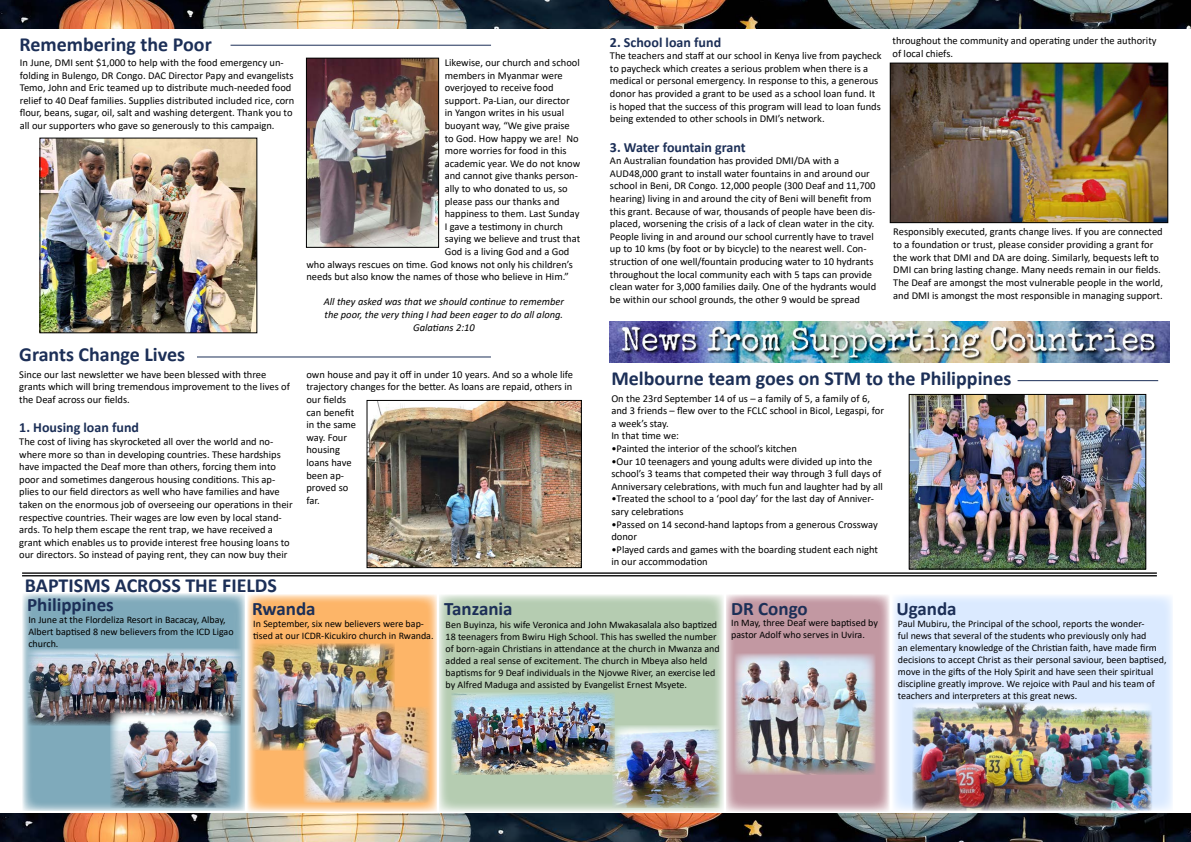
<style>
.page{position:relative;width:1191px;height:842px;background:#fff}
.page>*{position:absolute;margin:0;border:0;box-sizing:border-box;transform-origin:0 0}
.t1{font:700 20px "Calibri";color:#1c2f57}
.t2{font:700 19px "Calibri";color:#1c2f57}
.t3{font:700 14px "Calibri";color:#1c2f57}
.t4{font:10.5px/12.6px "Calibri";color:#000}
.t5{font:italic 10.5px/12.6px "Calibri";color:#000;text-align:center}
.t6{font:10px/12px "Calibri";color:#000}
</style>
<div class="page">
<img style="left:0;top:0;width:1191px;height:29px">
<img style="left:0;top:813px;width:1190px;height:29px">
<hr style="left:230px;top:45px;width:261px;height:1px;background:#1c2f57">
<hr style="left:22px;top:575px;width:1134px;height:1px;background:#000">
<hr style="left:22px;top:572px;width:1134px;height:2px;background:#000">
<svg style="left:23px;top:593px;width:222px;height:218px;background:#8cb2c1"></svg>
<img style="left:27px;top:648px;width:214px;height:77px">
<img style="left:111px;top:709px;width:119px;height:98px">
<svg style="left:247px;top:594px;width:190px;height:217px;background:#fdbe7c"></svg>
<img style="left:252px;top:643px;width:142px;height:107px">
<img style="left:303px;top:706px;width:126px;height:97px">
<svg style="left:439px;top:594px;width:284px;height:217px;background:#bacfb6"></svg>
<div style="left:892px;top:594px;width:281px;height:217px;background:#dbeaff"></div>
<svg style="left:726px;top:594px;width:163px;height:217px;background:#c9a4ad"></svg>
<img style="left:612px;top:725px;width:107px;height:83px">
<img style="left:451px;top:692px;width:164px;height:83px">
<img style="left:734px;top:653px;width:141px;height:122px">
<img style="left:913px;top:703px;width:239px;height:108px">
<img style="left:41px;top:140px;width:214px;height:191px">
<div style="left:39px;top:138px;width:218px;height:195px;border:1px solid #000"></div>
<img style="left:308px;top:60px;width:129px;height:186px">
<div style="left:306px;top:58px;width:133px;height:190px;border:1px solid #000"></div>
<hr style="left:197px;top:356px;width:294px;height:1px;background:#1c2f57">
<img style="left:368px;top:402px;width:212px;height:164px">
<div style="left:366px;top:400px;width:216px;height:168px;border:1px solid #000"></div>
<img style="left:891px;top:65px;width:275px;height:156px">
<div style="left:889px;top:63px;width:279px;height:160px;border:1px solid #000"></div>
<img style="left:610px;top:321px;width:559px;height:42px">
<hr style="left:1017px;top:380px;width:141px;height:1px;background:#1c2f57">
<img style="left:910px;top:396px;width:234px;height:171px">
<div style="left:908px;top:394px;width:238px;height:175px;border:1px solid #000"></div>
<h1 class="t1" style="left:19px;top:30px;width:194px">Remembering the Poor</h1>
<p class="t4" style="left:20px;top:56px;width:276px">In June, DMI sent $1,000 to help with the food emergency un&shy;folding in Bulengo, DR Congo. DAC Director Papy and evangelists Temo, John and Eric teamed up to distribute much-needed food relief to 40 Deaf families. Supplies distributed included rice, corn flour, beans, sugar, oil, salt and washing detergent. Thank you to all our supporters who gave so generously to this campaign.</p>
<h1 class="t1" style="left:19px;top:340px;width:167px">Grants Change Lives</h1>
<p class="t4" style="left:19px;top:368px;width:272px">Since our last newsletter we have been blessed with three grants which will bring tremendous improvement to the lives of the Deaf across our fields.</p>
<h3 class="t3" style="left:19px;top:418px;width:121px">1. Housing loan fund</h3>
<p class="t4" style="left:19px;top:435px;width:275px">The cost of living has skyrocketed all over the world and no&shy;where more so than in developing countries. These hardships have impacted the Deaf more than others, forcing them into poor and sometimes dangerous housing conditions. This ap&shy;plies to our field directors as well who have families and have taken on the enormous job of overseeing our operations in their respective countries. Their wages are low even by local stand&shy;ards. To help them escape the rent trap, we have received a grant which enables us to provide interest free housing loans to our directors. So instead of paying rent, they can now buy their</p>
<p class="t4" style="left:445px;top:56px;width:137px">Likewise, our church and school</p>
<p class="t4" style="left:445px;top:69px;width:119px">members in Myanmar were</p>
<p class="t4" style="left:445px;top:81px;width:110px">overjoyed to receive food</p>
<p class="t4" style="left:445px;top:94px;width:127px">support. Pa-Lian, our director</p>
<p class="t4" style="left:445px;top:106px;width:121px">in Yangon writes in his usual</p>
<p class="t4" style="left:445px;top:119px;width:126px">buoyant way, “We give praise</p>
<p class="t4" style="left:445px;top:132px;width:135px">to God. How happy we are! No</p>
<p class="t4" style="left:445px;top:144px;width:123px">more worries for food in this</p>
<p class="t4" style="left:445px;top:157px;width:137px">academic year. We do not know</p>
<p class="t4" style="left:445px;top:169px;width:135px">and cannot give thanks person-</p>
<p class="t4" style="left:445px;top:182px;width:124px">ally to who donated to us, so</p>
<p class="t4" style="left:445px;top:195px;width:116px">please pass our thanks and</p>
<p class="t4" style="left:445px;top:207px;width:136px">happiness to them. Last Sunday</p>
<p class="t4" style="left:445px;top:220px;width:120px">I gave a testimony in church</p>
<p class="t4" style="left:445px;top:232px;width:137px">saying we believe and trust that</p>
<p class="t4" style="left:445px;top:245px;width:126px">God is a living God and a God</p>
<p class="t4" style="left:306px;top:258px;width:268px">who always rescues on time. God knows not only his children’s</p>
<p class="t4" style="left:306px;top:270px;width:264px">needs but also know the names of those who believe in Him.”</p>
<p class="t5" style="left:324px;top:295px;width:242px">All they asked was that we should continue to remember the poor, the very thing I had been eager to do all along.<br>Galatians 2:10</p>
<p class="t4" style="left:306px;top:368px;width:268px">own house and pay it off in under 10 years. And so a whole life trajectory changes for the better. As loans are repaid, others in our fields<br>can benefit<br>in the same<br>way. Four<br>housing<br>loans have<br>been ap-<br>proved so<br>far.</p>
<h3 class="t3" style="left:610px;top:32px;width:113px">2. School loan fund</h3>
<p class="t4" style="left:610px;top:49px;width:273px">The teachers and staff at our school in Kenya live from paycheck to paycheck which creates a serious problem when there is a medical or personal emergency. In response to this, a generous donor has provided a grant to be used as a school loan fund. It is hoped that the success of this program will lead to loan funds being extended to other schools in DMI’s network.</p>
<h3 class="t3" style="left:610px;top:137px;width:137px">3. Water fountain grant</h3>
<p class="t4" style="left:610px;top:154px;width:268px">An Australian foundation has provided DMI/DA with a AUD48,000 grant to install water fountains in and around our school in Beni, DR Congo. 12,000 people (300 Deaf and 11,700 hearing) living in and around the city of Beni will benefit from this grant. Because of war, thousands of people have been dis&shy;placed, worsening the crisis of a lack of clean water in the city.<br>People living in and around our school currently have to travel up to 10 kms (by foot or by bicycle) to the nearest well. Con&shy;struction of one well/fountain producing water to 10 hydrants throughout the local community each with 5 taps can provide clean water for 3,000 families daily. One of the hydrants would be within our school grounds, the other 9 would be spread</p>
<p class="t4" style="left:892px;top:34px;width:266px">throughout the community and operating under the authority of local chiefs.</p>
<p class="t4" style="left:893px;top:225px;width:271px">Responsibly executed, grants change lives. If you are connected to a foundation or trust, please consider providing a grant for the work that DMI and DA are doing. Similarly, bequests left to DMI can bring lasting change. Many needs remain in our fields.<br>The Deaf are amongst the most vulnerable people in the world, and DMI is amongst the most responsible in managing support.</p>
<h1 class="t1" style="left:611px;top:364px;width:401px">Melbourne team goes on STM to the Philippines</h1>
<p class="t4" style="left:611px;top:392px;width:274px">On the 23rd September 14 of us – a family of 5, a family of 6, and 3 friends – flew over to the FCLC school in Bicol, Legaspi, for a week’s stay.<br>In that time we:</p>
<p class="t4" style="left:611px;top:442px;width:187px">•Painted the interior of the school’s kitchen</p>
<p class="t4" style="left:611px;top:455px;width:273px">•Our 10 teenagers and young adults were divided up into the school’s 3 teams that competed their way through 3 full days of<br>Anniversary celebrations, with much fun and laughter had by all</p>
<p class="t4" style="left:611px;top:492px;width:264px">•Treated the school to a ‘pool day’ for the last day of Anniver&shy;sary celebrations</p>
<p class="t4" style="left:611px;top:518px;width:268px">•Passed on 14 second-hand laptops from a generous Crossway donor</p>
<p class="t4" style="left:611px;top:543px;width:268px">•Played cards and games with the boarding student each night in our accommodation</p>
<h1 class="t1" style="left:25px;top:571px;width:253px">BAPTISMS ACROSS THE FIELDS</h1>
<h2 class="t2" style="left:27px;top:591px;width:88px">Philippines</h2>
<p class="t6" style="left:28px;top:613px;width:207px">In June at the Flordeliza Resort in Bacacay, Albay,<br>Albert baptised 8 new believers from the ICD Ligao church.</p>
<h2 class="t2" style="left:252px;top:595px;width:65px">Rwanda</h2>
<p class="t6" style="left:253px;top:617px;width:182px">In September, six new believers were bap&shy;tised at our ICDR-Kicukiro church in Rwanda.</p>
<h2 class="t2" style="left:444px;top:595px;width:70px">Tanzania</h2>
<p class="t6" style="left:445px;top:618px;width:276px">Ben Buyinza, his wife Veronica and John Mwakasalala also baptized 18 teenagers from Bwiru High School. This has swelled the number of born-again Christians in attendance at the church in Mwanza and added a real sense of excitement. The church in Mbeya also held baptisms for 9 Deaf individuals in the Njovwe River, an exercise led by Alfred Maduga and assisted by Evangelist Ernest Msyete.</p>
<h2 class="t2" style="left:731px;top:595px;width:78px">DR Congo</h2>
<p class="t6" style="left:731px;top:617px;width:148px">In May, three Deaf were baptised by pastor Adolf who serves in Uvira.</p>
<h2 class="t2" style="left:896px;top:595px;width:62px">Uganda</h2>
<p class="t6" style="left:897px;top:618px;width:270px">Paul Mubiru, the Principal of the school, reports the wonder-<br>ful news that several of the students who previously only had<br>an elementary knowledge of the Christian faith, have made firm decisions to accept Christ as their personal saviour, been baptised, move in the gifts of the Holy Spirit and have seen their spiritual discipline greatly improve. We rejoice with Paul and his team of teachers and interpreters at this great news.</p>
</div>
